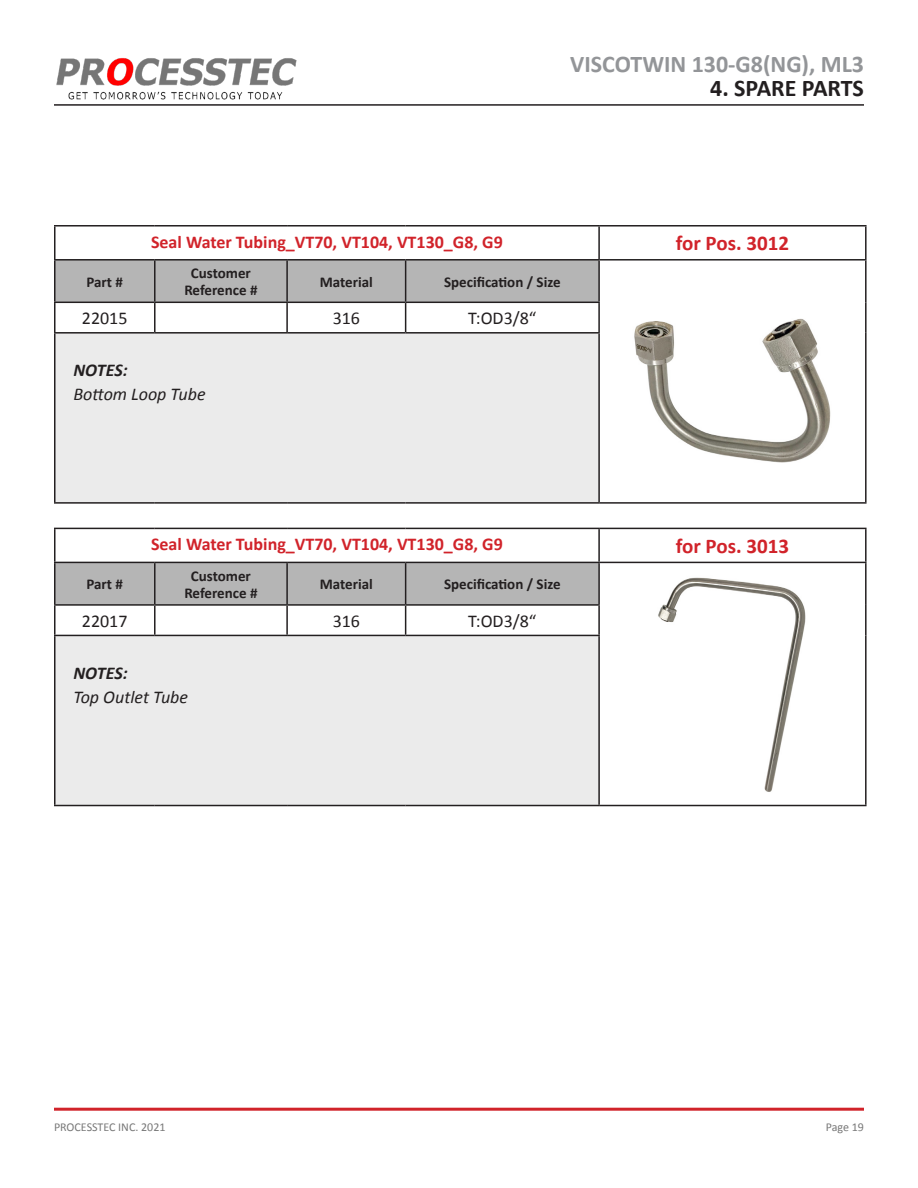
<style>
.page{position:relative;width:918px;height:1188px;background:#fff}
.page>*{position:absolute;margin:0;border:0;box-sizing:border-box;transform-origin:0 0}
.t1{font:700 24px "Calibri";color:#939598}
.t2{font:700 24px "Calibri";color:#231f20}
.t3{font:700 21px "Calibri";color:#d1232a}
.t4{font:700 18px "Calibri";color:#d1232a}
.t5{font:18px "Calibri";color:#231f20}
.t6{font:italic 18px "Calibri";color:#231f20}
.t7{font:italic 700 18px "Calibri";letter-spacing:-.005em;color:#231f20}
.t8{font:700 15px "Calibri";color:#231f20}
.t9{font:12px "Calibri";color:#787878}
</style>
<div class="page">
<hr style="left:54px;top:104px;width:810px;height:2px;background:#231f20">
<img style="left:56px;top:58px;width:241px;height:42px">
<hr style="left:54px;top:1108px;width:810px;height:3px;background:#d1232a">
<div style="left:55px;top:333px;width:544px;height:170px;background:#ebebeb"></div>
<hr style="left:54px;top:225px;width:101px;height:2px;background:#231f20">
<hr style="left:54px;top:227px;width:2px;height:32px;background:#231f20">
<hr style="left:155px;top:225px;width:132px;height:2px;background:#231f20">
<hr style="left:287px;top:225px;width:119px;height:2px;background:#231f20">
<hr style="left:406px;top:225px;width:193px;height:2px;background:#231f20">
<hr style="left:599px;top:225px;width:268px;height:2px;background:#231f20">
<hr style="left:598px;top:227px;width:2px;height:32px;background:#231f20">
<hr style="left:865px;top:227px;width:2px;height:32px;background:#231f20">
<hr style="left:54px;top:259px;width:101px;height:2px;background:#231f20">
<hr style="left:54px;top:261px;width:2px;height:41px;background:#231f20">
<hr style="left:155px;top:259px;width:132px;height:2px;background:#231f20">
<hr style="left:287px;top:259px;width:119px;height:2px;background:#231f20">
<hr style="left:406px;top:259px;width:193px;height:2px;background:#231f20">
<hr style="left:599px;top:259px;width:268px;height:2px;background:#231f20">
<hr style="left:598px;top:261px;width:2px;height:41px;background:#231f20">
<hr style="left:865px;top:261px;width:2px;height:41px;background:#231f20">
<hr style="left:54px;top:302px;width:101px;height:1px;background:#231f20">
<hr style="left:54px;top:303px;width:2px;height:29px;background:#231f20">
<hr style="left:406px;top:302px;width:194px;height:1px;background:#231f20">
<svg style="left:55px;top:260px;width:544px;height:72px"></svg>
<hr style="left:598px;top:303px;width:2px;height:29px;background:#231f20">
<hr style="left:865px;top:302px;width:2px;height:31px;background:#231f20">
<hr style="left:54px;top:332px;width:101px;height:2px;background:#231f20">
<hr style="left:54px;top:334px;width:2px;height:168px;background:#231f20">
<hr style="left:155px;top:332px;width:132px;height:2px;background:#231f20">
<hr style="left:287px;top:332px;width:119px;height:2px;background:#231f20">
<hr style="left:406px;top:332px;width:194px;height:2px;background:#231f20">
<hr style="left:598px;top:334px;width:2px;height:168px;background:#231f20">
<hr style="left:865px;top:333px;width:2px;height:169px;background:#231f20">
<hr style="left:54px;top:502px;width:101px;height:2px;background:#231f20">
<hr style="left:155px;top:502px;width:132px;height:2px;background:#231f20">
<hr style="left:287px;top:502px;width:119px;height:2px;background:#231f20">
<hr style="left:406px;top:502px;width:193px;height:2px;background:#231f20">
<hr style="left:599px;top:502px;width:268px;height:2px;background:#231f20">
<img style="left:634px;top:318px;width:197px;height:145px">
<div style="left:55px;top:635px;width:544px;height:171px;background:#ebebeb"></div>
<hr style="left:54px;top:528px;width:101px;height:1px;background:#231f20">
<hr style="left:54px;top:529px;width:2px;height:33px;background:#231f20">
<hr style="left:155px;top:528px;width:132px;height:1px;background:#231f20">
<hr style="left:287px;top:528px;width:119px;height:1px;background:#231f20">
<hr style="left:406px;top:528px;width:193px;height:1px;background:#231f20">
<hr style="left:599px;top:528px;width:268px;height:1px;background:#231f20">
<hr style="left:598px;top:529px;width:2px;height:33px;background:#231f20">
<hr style="left:865px;top:529px;width:2px;height:33px;background:#231f20">
<hr style="left:54px;top:562px;width:101px;height:1px;background:#231f20">
<hr style="left:54px;top:563px;width:2px;height:41px;background:#231f20">
<hr style="left:599px;top:562px;width:268px;height:1px;background:#231f20">
<hr style="left:598px;top:563px;width:2px;height:41px;background:#231f20">
<hr style="left:865px;top:563px;width:2px;height:42px;background:#231f20">
<hr style="left:54px;top:604px;width:101px;height:2px;background:#231f20">
<hr style="left:54px;top:606px;width:2px;height:29px;background:#231f20">
<hr style="left:406px;top:604px;width:194px;height:2px;background:#231f20">
<svg style="left:55px;top:562px;width:544px;height:73px"></svg>
<hr style="left:598px;top:606px;width:2px;height:29px;background:#231f20">
<hr style="left:865px;top:605px;width:2px;height:30px;background:#231f20">
<hr style="left:54px;top:635px;width:101px;height:1px;background:#231f20">
<hr style="left:54px;top:636px;width:2px;height:169px;background:#231f20">
<hr style="left:155px;top:635px;width:132px;height:1px;background:#231f20">
<hr style="left:287px;top:635px;width:119px;height:1px;background:#231f20">
<hr style="left:406px;top:635px;width:194px;height:1px;background:#231f20">
<hr style="left:598px;top:636px;width:2px;height:169px;background:#231f20">
<hr style="left:865px;top:635px;width:2px;height:170px;background:#231f20">
<hr style="left:54px;top:805px;width:101px;height:1px;background:#231f20">
<hr style="left:155px;top:805px;width:132px;height:1px;background:#231f20">
<hr style="left:287px;top:805px;width:119px;height:1px;background:#231f20">
<hr style="left:406px;top:805px;width:193px;height:1px;background:#231f20">
<hr style="left:599px;top:805px;width:268px;height:1px;background:#231f20">
<img style="left:658px;top:577px;width:148px;height:215px">
<h1 class="t1" style="left:570px;top:47px;width:295px">VISCOTWIN 130-G8(NG), ML3</h1>
<h1 class="t2" style="left:710px;top:71px;width:155px">4. SPARE PARTS</h1>
<p class="t8" style="left:87px;top:271px;width:38px">Part #</p>
<p class="t4" style="left:151px;top:229px;width:353px">Seal Water Tubing_VT70, VT104, VT130_G8, G9</p>
<p class="t3" style="left:676px;top:228px;width:115px">for Pos. 3012</p>
<p class="t8" style="left:191px;top:263px;width:61px">Customer</p>
<p class="t8" style="left:184px;top:279px;width:75px">Reference #</p>
<p class="t8" style="left:320px;top:271px;width:55px">Material</p>
<p class="t8" style="left:444px;top:271px;width:118px">Specification / Size</p>
<p class="t5" style="left:82px;top:306px;width:47px">22015</p>
<p class="t5" style="left:333px;top:306px;width:29px">316</p>
<p class="t5" style="left:468px;top:306px;width:70px">T:OD3/8“</p>
<p class="t7" style="left:74px;top:358px;width:56px">NOTES:</p>
<p class="t6" style="left:74px;top:382px;width:134px">Bottom Loop Tube</p>
<p class="t8" style="left:87px;top:574px;width:38px">Part #</p>
<p class="t4" style="left:151px;top:532px;width:353px">Seal Water Tubing_VT70, VT104, VT130_G8, G9</p>
<p class="t3" style="left:676px;top:531px;width:115px">for Pos. 3013</p>
<p class="t8" style="left:191px;top:565px;width:61px">Customer</p>
<p class="t8" style="left:184px;top:582px;width:75px">Reference #</p>
<p class="t8" style="left:320px;top:574px;width:55px">Material</p>
<p class="t8" style="left:444px;top:574px;width:118px">Specification / Size</p>
<p class="t5" style="left:82px;top:608px;width:47px">22017</p>
<p class="t5" style="left:333px;top:608px;width:29px">316</p>
<p class="t5" style="left:468px;top:608px;width:70px">T:OD3/8“</p>
<p class="t7" style="left:74px;top:660px;width:56px">NOTES:</p>
<p class="t6" style="left:74px;top:684px;width:116px">Top Outlet Tube</p>
<p class="t9" style="left:54px;top:1119px;width:113px">PROCESSTEC INC. 2021</p>
<p class="t9" style="left:826px;top:1119px;width:40px">Page 19</p>
</div>
